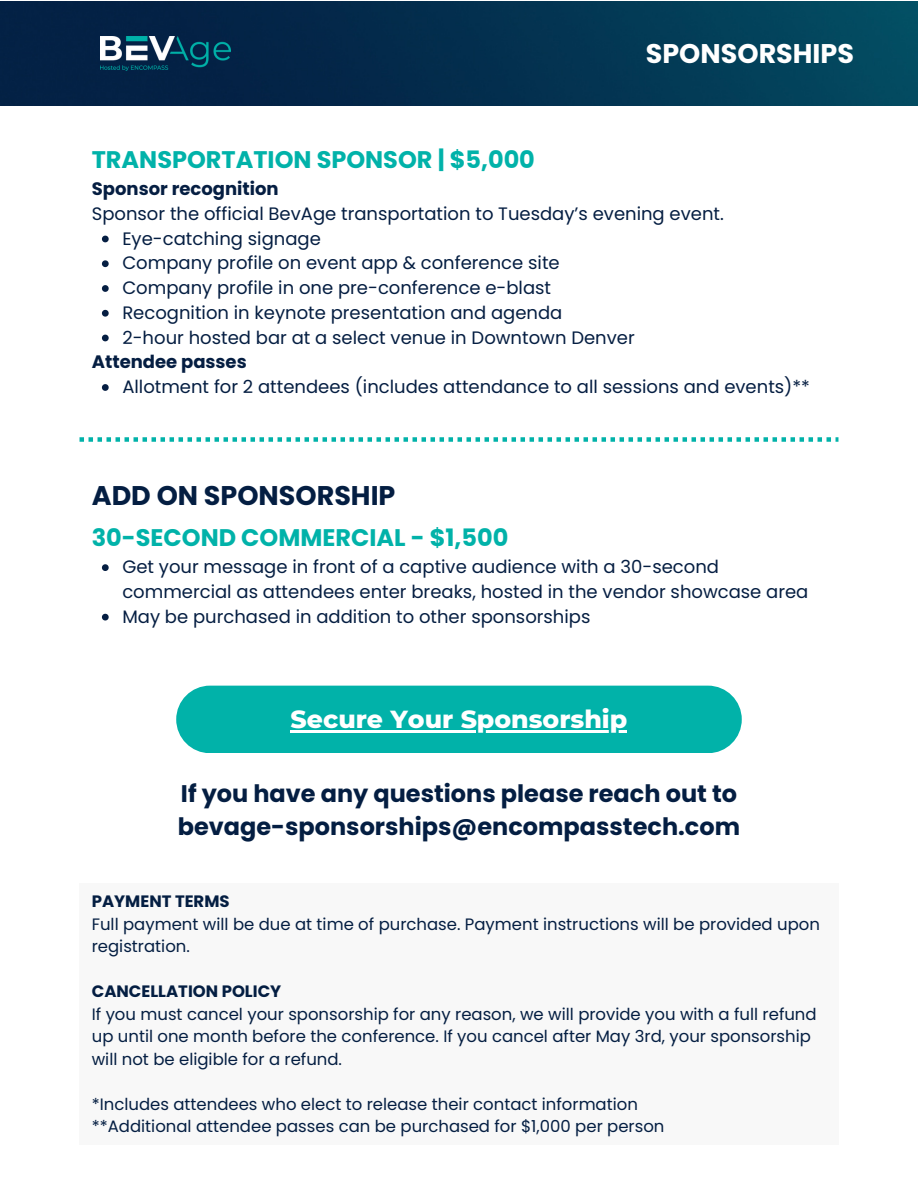
<style>
.page{position:relative;width:918px;height:1188px;background:#fff}
.page>*{position:absolute;margin:0;border:0;box-sizing:border-box;transform-origin:0 0}
.t1{font:700 27px "Poppins";color:#041e42}
.t2{font:700 27px "Poppins";color:#fff}
.t3{font:800 25.2px "Montserrat";color:#fff}
.t4{font:700 24px/32.7px "Poppins";color:#041e42}
.t5{font:700 24px "Poppins";color:#01b2a9}
.t6{font:18px/24.8px "Poppins";color:#051e42}
.t7{font:700 18px "Poppins";color:#051e42}
.t8{font:16.5px/22.5px "Poppins";color:#041e42}
.t9{font:700 16.5px "Poppins";color:#041e42}
</style>
<div class="page">
<svg style="left:80px;top:437px;width:758px;height:5px"></svg>
<svg style="left:102px;top:564px;width:7px;height:7px"></svg>
<svg style="left:102px;top:614px;width:7px;height:7px"></svg>
<div style="left:80px;top:883px;width:758px;height:262px;background:#f8f8f8"></div>
<div style="left:176px;top:686px;width:566px;height:67px;background:#01b2a9;border-radius:34px"></div>
<hr style="left:291px;top:731px;width:336px;height:2px;background:#fff">
<img style="left:0;top:1px;width:918px;height:105px">
<img style="left:101px;top:36px;width:129px;height:34px">
<svg style="left:102px;top:236px;width:7px;height:6px"></svg>
<svg style="left:102px;top:260px;width:7px;height:7px"></svg>
<svg style="left:102px;top:285px;width:7px;height:7px"></svg>
<svg style="left:102px;top:310px;width:7px;height:7px"></svg>
<svg style="left:102px;top:335px;width:7px;height:6px"></svg>
<svg style="left:102px;top:384px;width:7px;height:7px"></svg>
<h1 class="t2" style="left:646px;top:34px;width:210px">SPONSORSHIPS</h1>
<h3 class="t5" style="left:92px;top:143px;width:445px">TRANSPORTATION SPONSOR | $5,000</h3>
<p class="t7" style="left:92px;top:176px;width:188px">Sponsor recognition</p>
<p class="t6" style="left:122px;top:201px;width:603px;text-indent:-31px">Sponsor the official BevAge transportation to Tuesday’s evening event.<br>Eye-catching signage<br>Company profile on event app &amp; conference site<br>Company profile in one pre-conference e-blast<br>Recognition in keynote presentation and agenda<br>2-hour hosted bar at a select venue in Downtown Denver</p>
<p class="t7" style="left:92px;top:349px;width:156px">Attendee passes</p>
<p class="t6" style="left:122px;top:374px;width:689px">Allotment for 2 attendees (includes attendance to all sessions and events)**</p>
<h1 class="t1" style="left:92px;top:477px;width:305px">ADD ON SPONSORSHIP</h1>
<h3 class="t5" style="left:92px;top:521px;width:418px">30-SECOND COMMERCIAL - $1,500</h3>
<p class="t6" style="left:122px;top:555px;width:688px">Get your message in front of a captive audience with a 30-second commercial as attendees enter breaks, hosted in the vendor showcase area<br>May be purchased in addition to other sponsorships</p>
<h2 class="t3" style="left:291px;top:704px;width:338px">Secure Your Sponsorship</h2>
<h3 class="t4" style="left:178px;top:777px;width:564px">If you have any questions please reach out to bevage-sponsorships@encompasstech.com</h3>
<p class="t9" style="left:92px;top:890px;width:139px">PAYMENT TERMS</p>
<p class="t8" style="left:92px;top:912px;width:730px">Full payment will be due at time of purchase. Payment instructions will be provided upon registration.</p>
<p class="t9" style="left:92px;top:980px;width:191px">CANCELLATION POLICY</p>
<p class="t8" style="left:92px;top:1002px;width:726px">If you must cancel your sponsorship for any reason, we will provide you with a full refund up until one month before the conference. If you cancel after May 3rd, your sponsorship will not be eligible for a refund.</p>
<p class="t8" style="left:92px;top:1092px;width:574px">*Includes attendees who elect to release their contact information **Additional attendee passes can be purchased for $1,000 per person</p>
</div>
